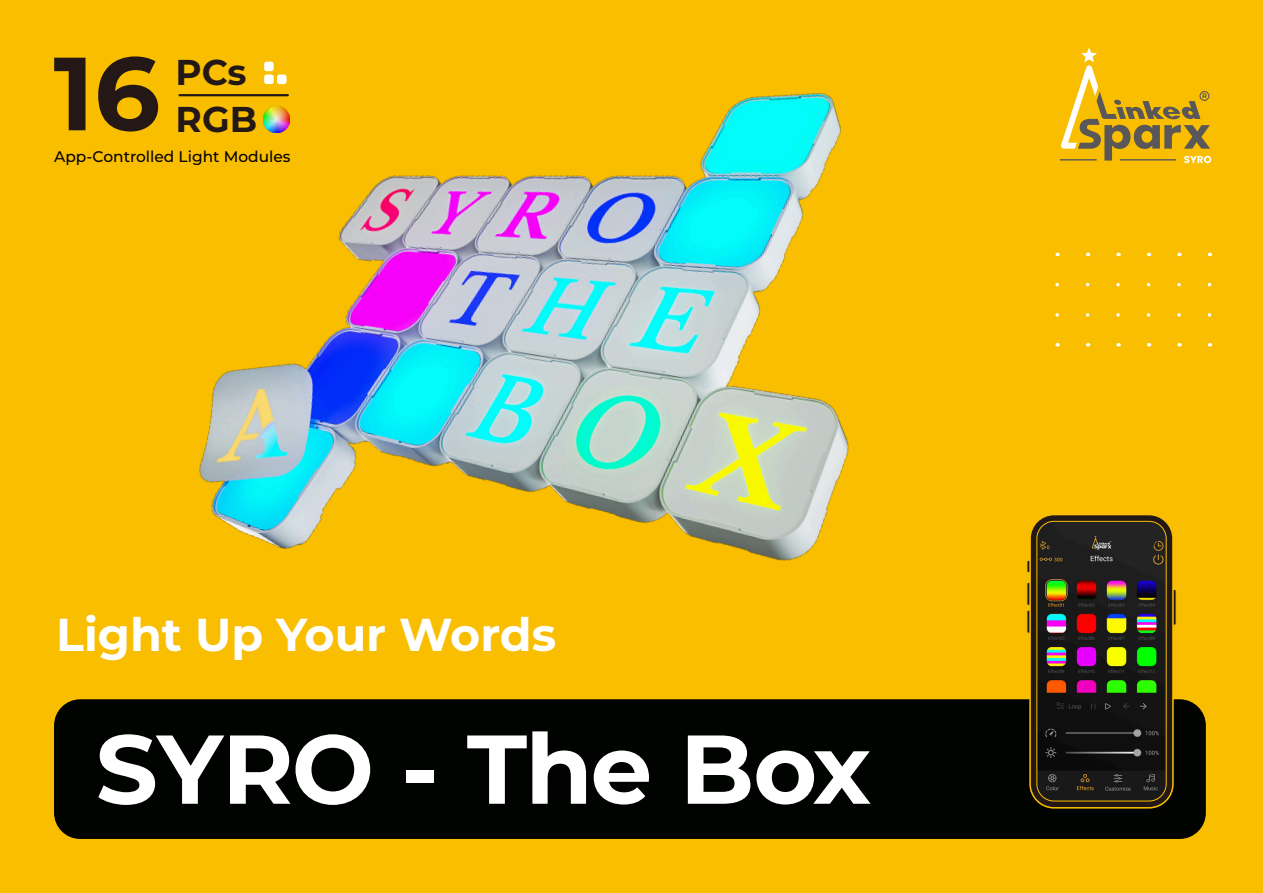
<style>
.page{position:relative;width:1263px;height:893px;background:#f9be00}
.page>*{position:absolute;margin:0;border:0;box-sizing:border-box;transform-origin:0 0}
.t1{font:700 103.8px "Montserrat";color:#231815}
.t2{font:700 97.5px "Montserrat";letter-spacing:-.02em;color:#fff}
.t3{font:700 46.05px "Montserrat";color:#fff}
.t4{font:700 35.85px/46.7px "Montserrat";color:#231815}
.t5{font:500 15.45px "Montserrat";color:#040000}
</style>
<div class="page">
<img style="left:54px;top:47px;width:1159px;height:673px">
<div style="left:54px;top:699px;width:1152px;height:140px;background:#000300;border-radius:26px"></div>
<svg style="left:1055px;top:285px;width:4px;height:45px"></svg>
<svg style="left:1086px;top:285px;width:3px;height:45px"></svg>
<svg style="left:1116px;top:285px;width:4px;height:45px"></svg>
<svg style="left:1147px;top:285px;width:3px;height:45px"></svg>
<svg style="left:1177px;top:285px;width:4px;height:45px"></svg>
<svg style="left:1208px;top:285px;width:3px;height:45px"></svg>
<hr style="left:1060px;top:159px;width:37px;height:2px;background:#595757">
<svg style="left:1061px;top:48px;width:150px;height:115px"></svg>
<img style="left:263px;top:106px;width:26px;height:26px">
<hr style="left:180px;top:94px;width:108px;height:2px;background:#231815">
<div style="left:264px;top:62px;width:10px;height:9px;background:#fff;border-radius:3px"></div>
<div style="left:264px;top:74px;width:10px;height:10px;background:#fff;border-radius:3px"></div>
<div style="left:277px;top:74px;width:10px;height:10px;background:#fff;border-radius:3px"></div>
<div style="left:1030px;top:515px;width:143px;height:293px;background:#231815;border-radius:24px"></div>
<svg style="left:1026px;top:521px;width:151px;height:281px"></svg>
<h1 class="t1" style="left:53px;top:19px;width:108px">16</h1>
<h3 class="t4" style="left:176px;top:47px;width:83px">PCs<br>RGB</h3>
<p class="t5" style="left:54px;top:146px;width:238px">App-Controlled Light Modules</p>
<h3 class="t3" style="left:56px;top:602px;width:501px">Light Up Your Words</h3>
<h2 class="t2" style="left:96px;top:699px;width:777px">SYRO - The Box</h2>
</div>
